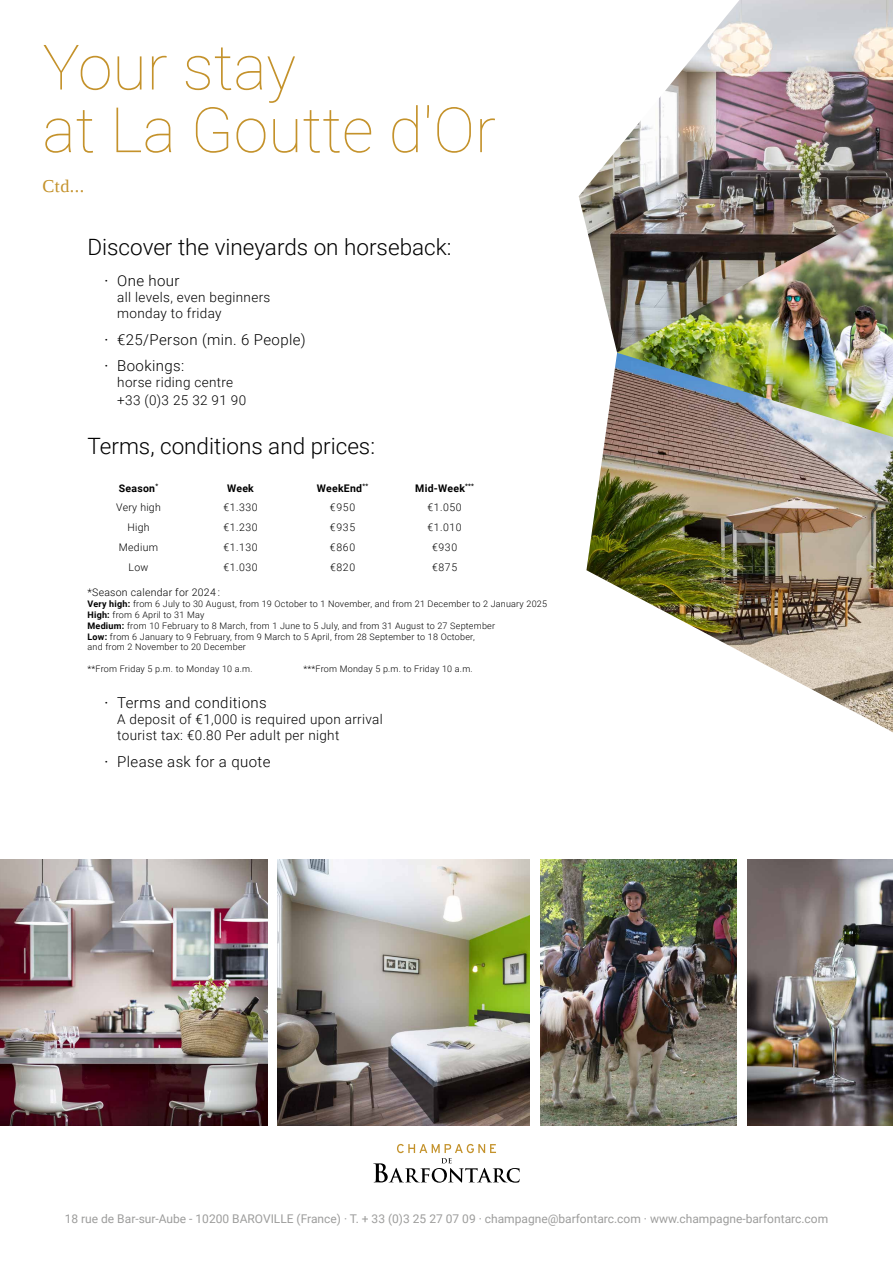
<style>
.page{position:relative;width:893px;height:1263px;background:#fff}
.page>*{position:absolute;margin:0;border:0;box-sizing:border-box;transform-origin:0 0}
.t1{font:100 62.7px/62.7px "Roboto";color:#c4922b}
.t2{font:300 22.5px "Roboto";color:#000}
.t3{font:18px "Liberation Serif";color:#c4922b}
.t4{font:300 15px/26.5px "Roboto";letter-spacing:.025em;color:#000}
.t5{font:300 13.5px/16.2px "Roboto";letter-spacing:.025em;color:#000}
.t6{font:12px "Roboto";color:#9d9d9c}
.t7{font:300 10.5px "Roboto";letter-spacing:.025em;color:#000}
.t8{font:700 10.5px "Roboto";letter-spacing:.025em;color:#000}
.t9{font:300 9px/10.8px "Roboto";letter-spacing:.025em;color:#000}
.s1{font-weight:400}
.s2{font-weight:700}
</style>
<div class="page">
<svg style="left:373px;top:1144px;width:147px;height:39px"></svg>
<img style="left:586px;top:353px;width:307px;height:379px">
<img style="left:579px;top:0;width:314px;height:353px">
<img style="left:0;top:859px;width:267px;height:266px">
<img style="left:277px;top:859px;width:253px;height:266px">
<img style="left:540px;top:859px;width:197px;height:266px">
<img style="left:747px;top:859px;width:146px;height:266px">
<h1 class="t1" style="left:43px;top:34px;width:455px">Your stay<br>at La Goutte d'Or</h1>
<h3 class="t3" style="left:43px;top:174px;width:43px">Ctd...</h3>
<h2 class="t2" style="left:87px;top:231px;width:366px">Discover the vineyards on horseback:</h2>
<h3 class="t4" style="left:104px;top:267px;width:77px"><span class="s1">·</span> One hour</h3>
<h3 class="t5" style="left:117px;top:289px;width:155px">all levels, even beginners monday to friday</h3>
<h3 class="t4" style="left:104px;top:325px;width:203px"><span class="s1">·</span> €25/Person (min. 6 People) <span class="s1">·</span> Bookings:</h3>
<h3 class="t5" style="left:117px;top:373px;width:130px;line-height:18px">horse riding centre +33 (0)3 25 32 91 90</h3>
<h2 class="t2" style="left:87px;top:430px;width:289px">Terms, conditions and prices:</h2>
<p class="t8" style="left:119px;top:480px;width:41px">Season<sup>*</sup></p>
<p class="t8" style="left:227px;top:480px;width:28px">Week</p>
<p class="t8" style="left:317px;top:480px;width:53px">WeekEnd<sup>**</sup></p>
<p class="t8" style="left:415px;top:480px;width:60px">Mid-Week<sup>***</sup></p>
<p class="t7" style="left:116px;top:500px;width:46px">Very high</p>
<p class="t7" style="left:223px;top:500px;width:36px">€1.330</p>
<p class="t7" style="left:330px;top:500px;width:27px">€950</p>
<p class="t7" style="left:427px;top:500px;width:36px">€1.050</p>
<p class="t7" style="left:127px;top:520px;width:24px">High</p>
<p class="t7" style="left:223px;top:520px;width:36px">€1.230</p>
<p class="t7" style="left:330px;top:520px;width:27px">€935</p>
<p class="t7" style="left:427px;top:520px;width:36px">€1.010</p>
<p class="t7" style="left:119px;top:540px;width:41px">Medium</p>
<p class="t7" style="left:223px;top:540px;width:36px">€1.130</p>
<p class="t7" style="left:330px;top:540px;width:27px">€860</p>
<p class="t7" style="left:432px;top:540px;width:27px">€930</p>
<p class="t7" style="left:129px;top:560px;width:21px">Low</p>
<p class="t7" style="left:223px;top:560px;width:36px">€1.030</p>
<p class="t7" style="left:330px;top:560px;width:27px">€820</p>
<p class="t7" style="left:432px;top:560px;width:27px">€875</p>
<p class="t7" style="left:87px;top:585px;width:134px">*Season calendar for 2024 :</p>
<p class="t9" style="left:87px;top:598px;width:461px"><span class="s2">Very high:</span> from 6 July to 30 August, from 19 October to 1 November, and from 21 December to 2 January 2025<br><span class="s2">High:</span> from 6 April to 31 May<br><span class="s2">Medium:</span> from 10 February to 8 March, from 1 June to 5 July, and from 31 August to 27 September<br><span class="s2">Low:</span> from 6 January to 9 February, from 9 March to 5 April, from 28 September to 18 October,<br>and from 2 November to 20 December</p>
<p class="t9" style="left:87px;top:663px;width:167px">**From Friday 5 p.m. to Monday 10 a.m.</p>
<p class="t9" style="left:303px;top:663px;width:171px">***From Monday 5 p.m. to Friday 10 a.m.</p>
<h3 class="t4" style="left:104px;top:689px;width:164px"><span class="s1">·</span> Terms and conditions</h3>
<h3 class="t5" style="left:117px;top:711px;width:267px">A deposit of €1,000 is required upon arrival tourist tax: €0.80 Per adult per night</h3>
<h3 class="t4" style="left:104px;top:748px;width:167px"><span class="s1">·</span> Please ask for a quote</h3>
<h3 class="t6" style="left:65px;top:1210px;width:765px">18 rue de Bar-sur-Aube - 10200 BAROVILLE (France) · T. + 33 (0)3 25 27 07 09 · champagne@barfontarc.com · www.champagne-barfontarc.com</h3>
</div>
